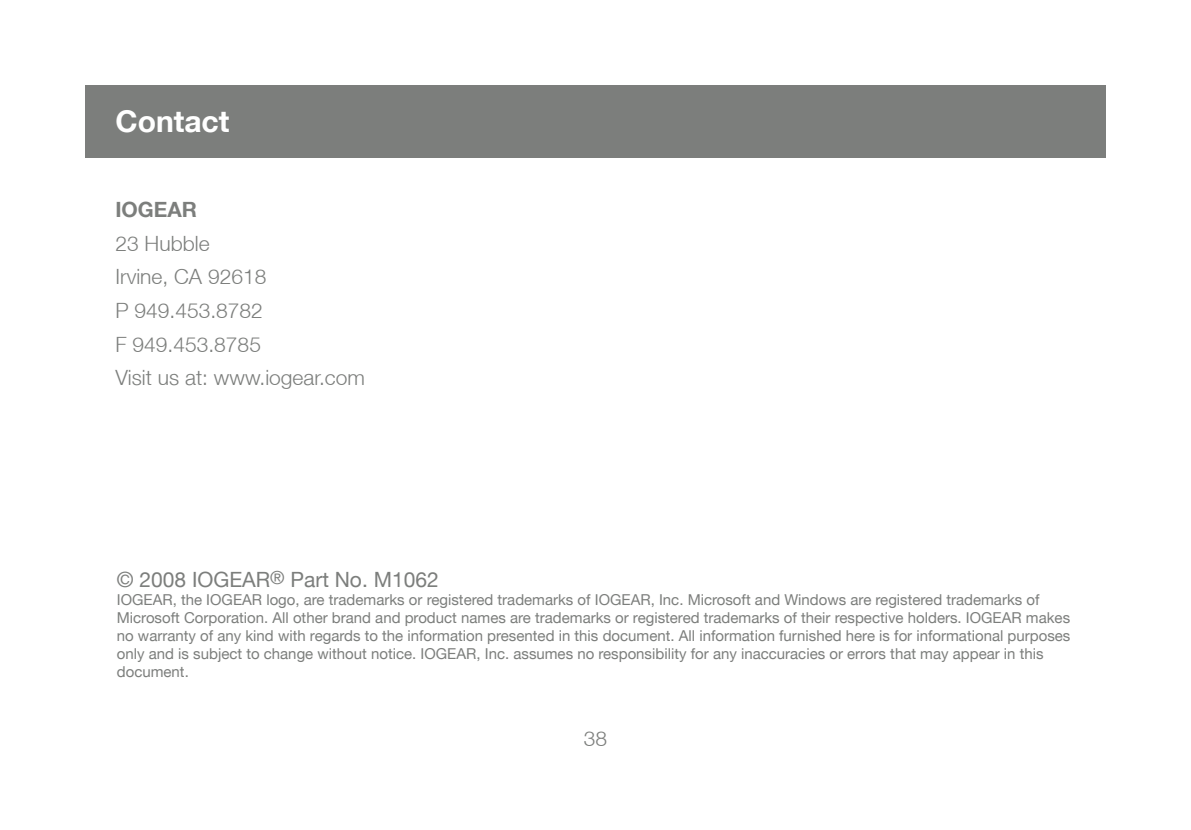
<style>
.page{position:relative;width:1191px;height:830px;background:#fff}
.page>*{position:absolute;margin:0;border:0;box-sizing:border-box;transform-origin:0 0}
.t1{font:700 30px "Helvetica Neue LT";color:#fff}
.t2{font:300 21px/33.6px "Helvetica Neue LT";color:#7c7e7c}
.t3{font:21px "Helvetica Neue LT";color:#7c7e7c}
.t4{font:700 21px "Helvetica Neue LT";color:#7c7e7c}
.t5{font:15px/18px "Helvetica Neue LT";color:#7c7e7c}
.s1{font-size:18px}
</style>
<div class="page">
<div style="left:85px;top:85px;width:1021px;height:72px;background:#7c7e7c"></div>
<h1 class="t1" style="left:115px;top:103px;width:115px">Contact</h1>
<h2 class="t4" style="left:115px;top:196px;width:83px">IOGEAR</h2>
<h2 class="t2" style="left:115px;top:226px;width:251px">23 Hubble<br>Irvine, CA 92618<br>P 949.453.8782<br>F 949.453.8785<br>Visit us at: www.iogear.com</h2>
<h2 class="t3" style="left:117px;top:566px;width:323px">© 2008 IOGEAR<span class="s1">®</span> Part No. M1062</h2>
<p class="t5" style="left:117px;top:590px;width:955px">IOGEAR, the IOGEAR logo, are trademarks or registered trademarks of IOGEAR, Inc. Microsoft and Windows are registered trademarks of Microsoft Corporation. All other brand and product names are trademarks or registered trademarks of their respective holders. IOGEAR makes no warranty of any kind with regards to the information presented in this document. All information furnished here is for informational purposes only and is subject to change without notice. IOGEAR, Inc. assumes no responsibility for any inaccuracies or errors that may appear in this document.</p>
<h2 class="t2" style="left:584px;top:721px;width:25px">38</h2>
</div>
